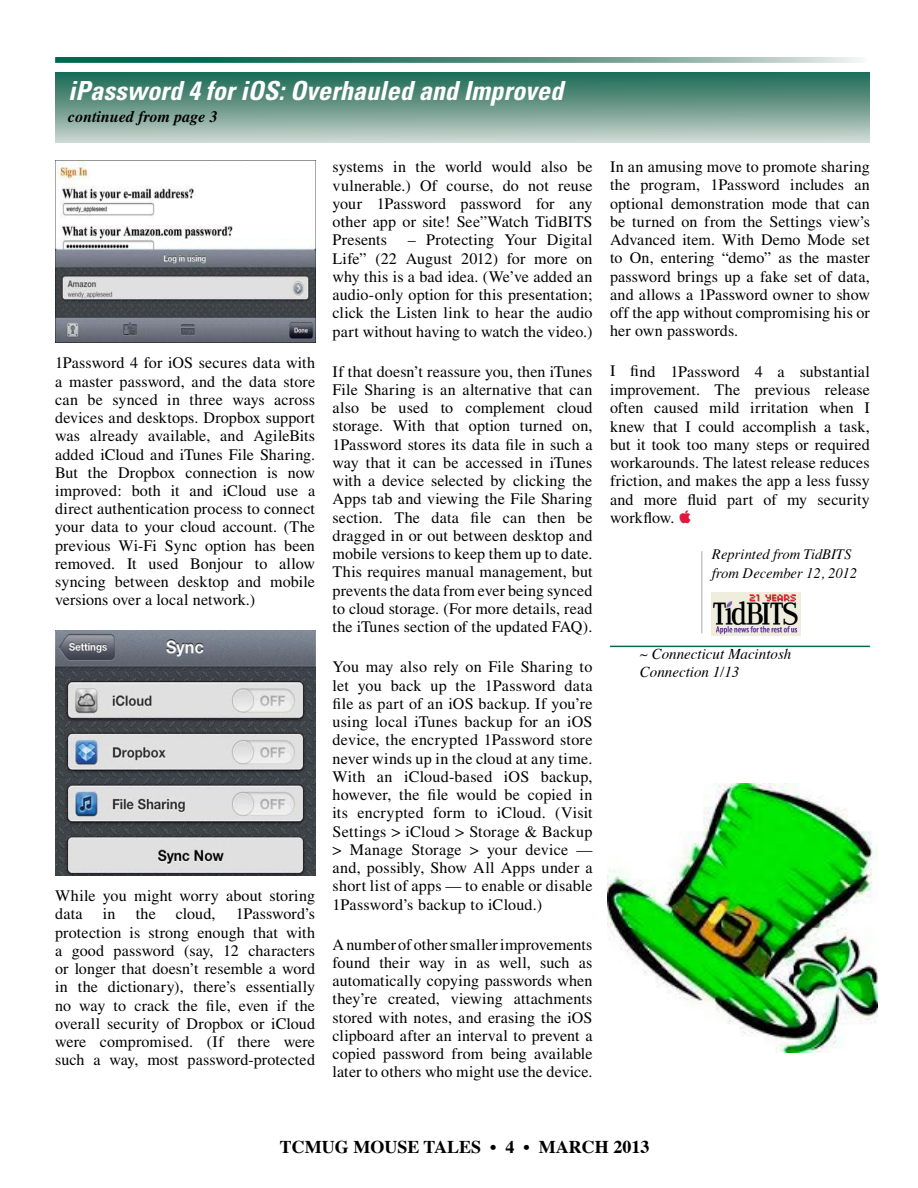
<style>
.page{position:relative;width:918px;height:1188px;background:#fff}
.page>*{position:absolute;margin:0;border:0;box-sizing:border-box;transform-origin:0 0}
.t1{font:italic 700 condensed 26.25px "Univers";color:#fff}
.t2{font:700 18px "Times";color:#000}
.t3{font:16.05px/18.3px "Times";letter-spacing:.005em;color:#000;text-align:justify}
.t4{font:italic 700 16.05px "Times";color:#000}
.t5{font:italic 15px/18px "Times";color:#000}
.t6{font:italic 14.55px/18.3px "Times";color:#000}
</style>
<div class="page">
<img style="left:55px;top:73px;width:815px;height:69px">
<svg style="left:55px;top:57px;width:806px;height:6px;background:#589383"></svg>
<hr style="left:701px;top:551px;width:1px;height:83px;background:#a6acb4">
<img style="left:711px;top:592px;width:89px;height:43px">
<img style="left:55px;top:631px;width:260px;height:244px">
<img style="left:55px;top:161px;width:260px;height:182px">
<hr style="left:610px;top:646px;width:260px;height:1px;background:#006750">
<img style="left:608px;top:784px;width:270px;height:268px">
<h1 class="t1" style="left:68px;top:74px;width:496px">iPassword 4 for iOS: Overhauled and Improved</h1>
<p class="t4" style="left:68px;top:107px;width:151px">continued from page 3</p>
<p class="t3" style="left:55px;top:354px;width:262px">1Password 4 for iOS secures data with a master password, and the data store can be synced in three ways across devices and desktops. Dropbox support was already available, and AgileBits added iCloud and iTunes File Sharing.<br>But the Dropbox connection is now improved: both it and iCloud use a direct authentication process to connect your data to your cloud account. (The previous Wi-Fi Sync option has been removed. It used Bonjour to allow syncing between desktop and mobile versions over a local network.)</p>
<p class="t3" style="left:55px;top:887px;width:261px">While you might worry about storing data</p>
<p class="t3" style="left:55px;top:905px;width:261px;text-indent:181px">1Password’s protection is strong enough that with a good password (say, 12 characters or longer that doesn’t resemble a word in the dictionary), there’s essentially no way to crack the file, even if the overall security of Dropbox or iCloud were compromised. (If there were such a way, most password-protected</p>
<p class="t3" style="left:103px;top:905px;width:14px">in</p>
<p class="t3" style="left:136px;top:905px;width:22px">the</p>
<p class="t3" style="left:176px;top:905px;width:41px">cloud,</p>
<p class="t3" style="left:333px;top:158px;width:261px">systems in the world would also be vulnerable.) Of course, do not reuse your 1Password password for any other app or site! See”Watch TidBITS Presents</p>
<p class="t3" style="left:333px;top:231px;width:261px;text-indent:75px">– Protecting Your Digital Life” (22 August 2012) for more on why this is a bad idea. (We’ve added an audio-only option for this presentation; click the Listen link to hear the audio part without having to watch the video.)</p>
<p class="t3" style="left:333px;top:362px;width:261px">If that doesn’t reassure you, then iTunes File Sharing is an alternative that can also be used to complement cloud storage. With that option turned on, 1Password stores its data file in such a way that it can be accessed in iTunes with a device selected by clicking the Apps tab and viewing the File Sharing section. The data file can then be dragged in or out between desktop and mobile versions to keep them up to date.<br>This requires manual management, but prevents the data from ever being synced to cloud storage. (For more details, read the iTunes section of the updated FAQ).</p>
<p class="t3" style="left:333px;top:658px;width:262px">You may also rely on File Sharing to let you back up the 1Password data file as part of an iOS backup. If you’re using local iTunes backup for an iOS device, the encrypted 1Password store never winds up in the cloud at any time.<br>With an iCloud-based iOS backup, however, the file would be copied in its encrypted form to iCloud. (Visit Settings &gt; iCloud &gt; Storage &amp; Backup &gt; Manage Storage &gt; your device — and, possibly, Show All Apps under a short list of apps — to enable or disable 1Password’s backup to iCloud.)</p>
<p class="t3" style="left:333px;top:935px;width:261px">A number of other smaller improvements found their way in as well, such as automatically copying passwords when they’re created, viewing attachments stored with notes, and erasing the iOS clipboard after an interval to prevent a copied password from being available later to others who might use the device.</p>
<p class="t3" style="left:610px;top:157px;width:261px">In an amusing move to promote sharing the program, 1Password includes an optional demonstration mode that can be turned on from the Settings view’s Advanced item. With Demo Mode set to On, entering “demo” as the master password brings up a fake set of data, and allows a 1Password owner to show off the app without compromising his or her own passwords.</p>
<p class="t3" style="left:610px;top:362px;width:261px">I find 1Password 4 a substantial improvement. The previous release often caused mild irritation when I knew that I could accomplish a task, but it took too many steps or required workarounds. The latest release reduces friction, and makes the app a less fussy and more fluid part of my security workflow.</p>
<p class="t6" style="left:712px;top:545px;width:147px">Reprinted from TidBITS from December 12, 2012</p>
<p class="t5" style="left:640px;top:644px;width:153px">~ Connecticut Macintosh<br>Connection 1/13</p>
<p class="t2" style="left:280px;top:1130px;width:371px">TCMUG MOUSE TALES • 4 • MARCH 2013</p>
</div>
